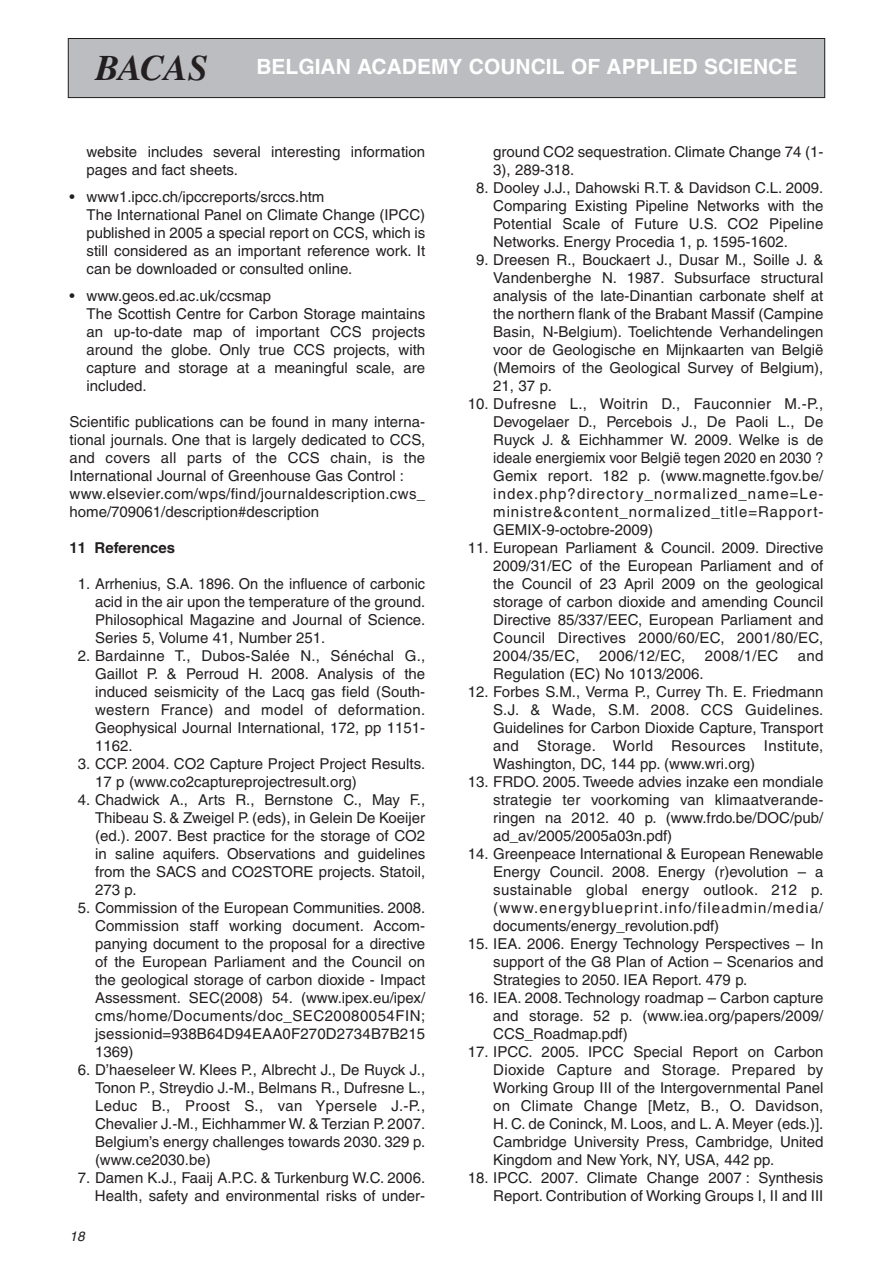
<style>
.page{position:relative;width:893px;height:1263px;background:#fff}
.page>*{position:absolute;margin:0;border:0;box-sizing:border-box;transform-origin:0 0}
.t1{font:italic 700 36px "Times";letter-spacing:-.01em;color:#231f20}
.t2{font:700 21px "Helvetica";color:#fff}
.t3{font:15px/18px "Helvetica";color:#231f20;text-align:justify}
.t4{font:700 15px "Helvetica";color:#231f20}
.t5{font:italic 13.5px "Helvetica";color:#231f20}
</style>
<div class="page">
<div style="left:68px;top:38px;width:757px;height:60px;background:#bcbdc0"></div>
<div style="left:68px;top:38px;width:757px;height:60px;border:1px solid #231f20"></div>
<h1 class="t1" style="left:95px;top:55px;width:114px">BACAS</h1>
<h2 class="t2" style="left:256px;top:59px;width:543px">BELGIAN ACADEMY COUNCIL OF APPLIED SCIENCE</h2>
<p class="t3" style="left:87px;top:144px;width:340px">website includes several interesting information pages and fact sheets.</p>
<p class="t3" style="left:87px;top:189px;width:340px;text-align:left;text-indent:-17px">• www1.ipcc.ch/ipccreports/srccs.htm<br>The International Panel on Climate Change (IPCC) published in 2005 a special report on CCS, which is still considered as an important reference work. It can be downloaded or consulted online.</p>
<p class="t3" style="left:87px;top:288px;width:340px;text-align:left;text-indent:-17px">• www.geos.ed.ac.uk/ccsmap<br>The Scottish Centre for Carbon Storage maintains an up-to-date map of important CCS projects around the globe. Only true CCS projects, with capture and storage at a meaningful scale, are included.</p>
<p class="t3" style="left:70px;top:414px;width:357px;text-align:left">Scientific publications can be found in many interna&shy;tional journals. One that is largely dedicated to CCS, and covers all parts of the CCS chain, is the International Journal of Greenhouse Gas Control : www.elsevier.com/wps/find/journaldescription.cws_ home/709061/description#description</p>
<p class="t4" style="left:70px;top:542px;width:107px">11 References</p>
<p class="t3" style="left:95px;top:576px;width:332px;text-indent:-17px">1. Arrhenius, S.A. 1896. On the influence of carbonic acid in the air upon the temperature of the ground.<br>Philosophical Magazine and Journal of Science.<br>Series 5, Volume 41, Number 251.</p>
<p class="t3" style="left:95px;top:648px;width:332px;text-indent:-17px">2. Bardainne T., Dubos-Salée N., Sénéchal G., Gaillot P. &amp; Perroud H. 2008. Analysis of the induced seismicity of the Lacq gas field (South&shy;western France) and model of deformation.<br>Geophysical Journal International, 172, pp 1151- 1162.</p>
<p class="t3" style="left:95px;top:756px;width:332px;text-indent:-17px">3. CCP. 2004. CO2 Capture Project Project Results.<br>17 p (www.co2captureprojectresult.org)</p>
<p class="t3" style="left:95px;top:792px;width:332px;text-indent:-17px">4. Chadwick A., Arts R., Bernstone C., May F., Thibeau S. &amp; Zweigel P. (eds), in Gelein De Koeijer (ed.). 2007. Best practice for the storage of CO2 in saline aquifers. Observations and guidelines from the SACS and CO2STORE projects. Statoil, 273 p.</p>
<p class="t3" style="left:95px;top:900px;width:332px;text-indent:-17px">5. Commission of the European Communities. 2008.<br>Commission staff working document. Accom&shy;panying document to the proposal for a directive of the European Parliament and the Council on the geological storage of carbon dioxide - Impact Assessment. SEC(2008) 54. (www.ipex.eu/ipex/ cms/home/Documents/doc_SEC20080054FIN; jsessionid=938B64D94EAA0F270D2734B7B215<br>1369)</p>
<p class="t3" style="left:95px;top:1062px;width:332px;text-indent:-17px">6. D’haeseleer W. Klees P., Albrecht J., De Ruyck J., Tonon P., Streydio J.-M., Belmans R., Dufresne L., Leduc B., Proost S., van Ypersele J.-P., Chevalier J.-M., Eichhammer W. &amp; Terzian P. 2007.<br>Belgium’s energy challenges towards 2030. 329 p. (www.ce2030.be)</p>
<p class="t3" style="left:78px;top:1170px;width:349px;text-align:right">7. Damen K.J., Faaij A.P.C. &amp; Turkenburg W.C. 2006.<br>Health, safety and environmental risks of under-</p>
<p class="t5" style="left:70px;top:1231px;width:17px">18</p>
<p class="t3" style="left:493px;top:144px;width:332px">ground CO2 sequestration. Climate Change 74 (1-<br>3), 289-318.</p>
<p class="t3" style="left:493px;top:180px;width:332px;text-indent:-17px">8. Dooley J.J., Dahowski R.T. &amp; Davidson C.L. 2009.<br>Comparing Existing Pipeline Networks with the Potential Scale of Future U.S. CO2 Pipeline Networks. Energy Procedia 1, p. 1595-1602.</p>
<p class="t3" style="left:493px;top:252px;width:332px;text-indent:-17px">9. Dreesen R., Bouckaert J., Dusar M., Soille J. &amp; Vandenberghe N. 1987. Subsurface structural analysis of the late-Dinantian carbonate shelf at the northern flank of the Brabant Massif (Campine Basin, N-Belgium). Toelichtende Verhandelingen voor de Geologische en Mijnkaarten van België (Memoirs of the Geological Survey of Belgium), 21, 37 p.</p>
<p class="t3" style="left:493px;top:396px;width:332px;text-indent:-26px">10. Dufresne L., Woitrin D., Fauconnier M.-P., Devogelaer D., Percebois J., De Paoli L., De Ruyck J. &amp; Eichhammer W. 2009. Welke is de ideale energiemix voor België tegen 2020 en 2030 ?<br>Gemix report. 182 p. (www.magnette.fgov.be/ index.php?directory_normalized_name=Le&shy;ministre&amp;content_normalized_title=Rapport-GEMIX-9-octobre-2009)</p>
<p class="t3" style="left:493px;top:540px;width:332px;text-indent:-26px">11. European Parliament &amp; Council. 2009. Directive 2009/31/EC of the European Parliament and of the Council of 23 April 2009 on the geological storage of carbon dioxide and amending Council Directive 85/337/EEC, European Parliament and Council Directives 2000/60/EC, 2001/80/EC, 2004/35/EC,</p>
<p class="t3" style="left:599px;top:648px;width:88px">2006/12/EC,</p>
<p class="t3" style="left:705px;top:648px;width:75px">2008/1/EC</p>
<p class="t3" style="left:798px;top:648px;width:27px">and</p>
<p class="t3" style="left:493px;top:666px;width:212px">Regulation (EC) No 1013/2006.</p>
<p class="t3" style="left:493px;top:684px;width:332px;text-indent:-26px">12. Forbes S.M., Verma P., Currey Th. E. Friedmann S.J. &amp; Wade, S.M. 2008. CCS Guidelines.<br>Guidelines for Carbon Dioxide Capture, Transport and Storage. World Resources Institute, Washington, DC, 144 pp. (www.wri.org)</p>
<p class="t3" style="left:493px;top:774px;width:332px;text-indent:-26px">13. FRDO. 2005. Tweede advies inzake een mondiale strategie ter voorkoming van klimaatverande&shy;ringen na 2012. 40 p. (www.frdo.be/DOC/pub/ ad_av/2005/2005a03n.pdf)</p>
<p class="t3" style="left:493px;top:846px;width:332px;text-indent:-26px">14. Greenpeace International &amp; European Renewable Energy Council. 2008. Energy (r)evolution – a sustainable global energy outlook. 212 p. (www.energyblueprint.info/fileadmin/media/ documents/energy_revolution.pdf)</p>
<p class="t3" style="left:493px;top:936px;width:332px;text-indent:-26px">15. IEA. 2006. Energy Technology Perspectives – In support of the G8 Plan of Action – Scenarios and Strategies to 2050. IEA Report. 479 p.</p>
<p class="t3" style="left:493px;top:990px;width:332px;text-indent:-26px">16. IEA. 2008. Technology roadmap – Carbon capture and storage. 52 p. (www.iea.org/papers/2009/ CCS_Roadmap.pdf)</p>
<p class="t3" style="left:493px;top:1044px;width:332px;text-indent:-26px">17. IPCC. 2005. IPCC Special Report on Carbon Dioxide Capture and Storage. Prepared by Working Group III of the Intergovernmental Panel on Climate Change [Metz, B., O. Davidson, H. C. de Coninck, M. Loos, and L. A. Meyer (eds.)].<br>Cambridge University Press, Cambridge, United Kingdom and New York, NY, USA, 442 pp.</p>
<p class="t3" style="left:468px;top:1170px;width:357px;text-align:right">18. IPCC. 2007. Climate Change 2007 : Synthesis<br>Report. Contribution of Working Groups I, II and III</p>
</div>
